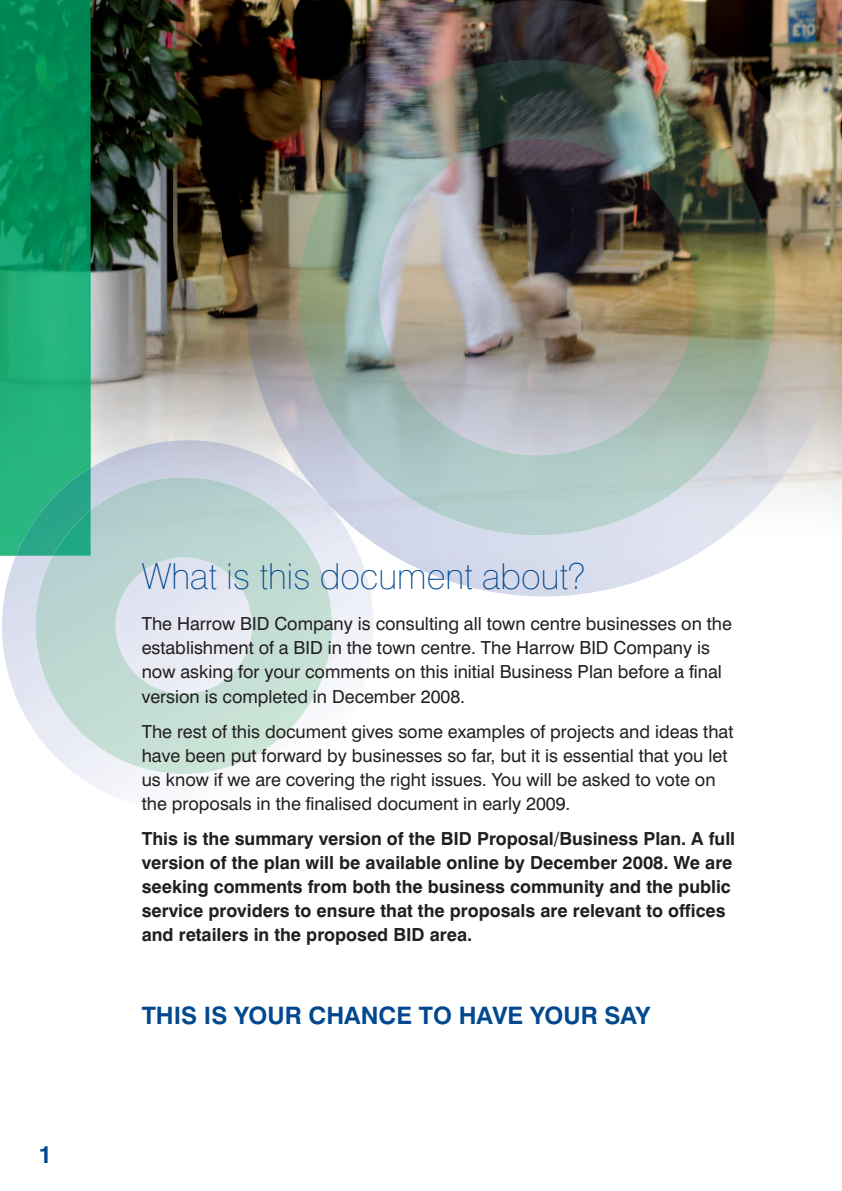
<style>
.page{position:relative;width:842px;height:1191px;background:#fff}
.page>*{position:absolute;margin:0;border:0;box-sizing:border-box;transform-origin:0 0}
.t1{font:100 36px "Swiss 721 BT";color:#01488f}
.t2{font:700 24px "Swiss 721 BT";color:#01488f}
.t3{font:18px/24px "Swiss 721 BT";color:#231f20}
.t4{font:700 18px/24px "Swiss 721 BT";color:#231f20}
</style>
<div class="page">
<img style="left:14px;top:0;width:232px;height:559px">
<img style="left:0;top:0;width:91px;height:556px">
<img style="left:2px;top:559px;width:371px;height:239px">
<img style="left:91px;top:440px;width:155px;height:37px">
<img style="left:15px;top:556px;width:36px;height:3px">
<img style="left:16px;top:468px;width:75px;height:88px">
<img style="left:36px;top:559px;width:296px;height:215px">
<img style="left:51px;top:477px;width:195px;height:82px">
<img style="left:53px;top:510px;width:38px;height:46px">
<img style="left:399px;top:559px;width:289px;height:37px">
<img style="left:246px;top:0;width:596px;height:559px">
<img style="left:299px;top:59px;width:476px;height:476px">
<h2 class="t2" style="left:39px;top:1145px;width:15px">1</h2>
<h1 class="t1" style="left:142px;top:563px;width:445px">What is this document about?</h1>
<p class="t3" style="left:142px;top:614px;width:592px">The Harrow BID Company is consulting all town centre businesses on the establishment of a BID in the town centre. The Harrow BID Company is now asking for your comments on this initial Business Plan before a final version is completed in December 2008.</p>
<p class="t3" style="left:142px;top:721px;width:593px">The rest of this document gives some examples of projects and ideas that have been put forward by businesses so far, but it is essential that you let us know if we are covering the right issues. You will be asked to vote on the proposals in the finalised document in early 2009.</p>
<p class="t4" style="left:142px;top:828px;width:595px">This is the summary version of the BID Proposal/Business Plan. A full version of the plan will be available online by December 2008. We are seeking comments from both the business community and the public service providers to ensure that the proposals are relevant to offices and retailers in the proposed BID area.</p>
<h2 class="t2" style="left:142px;top:1006px;width:510px">THIS IS YOUR CHANCE TO HAVE YOUR SAY</h2>
</div>
